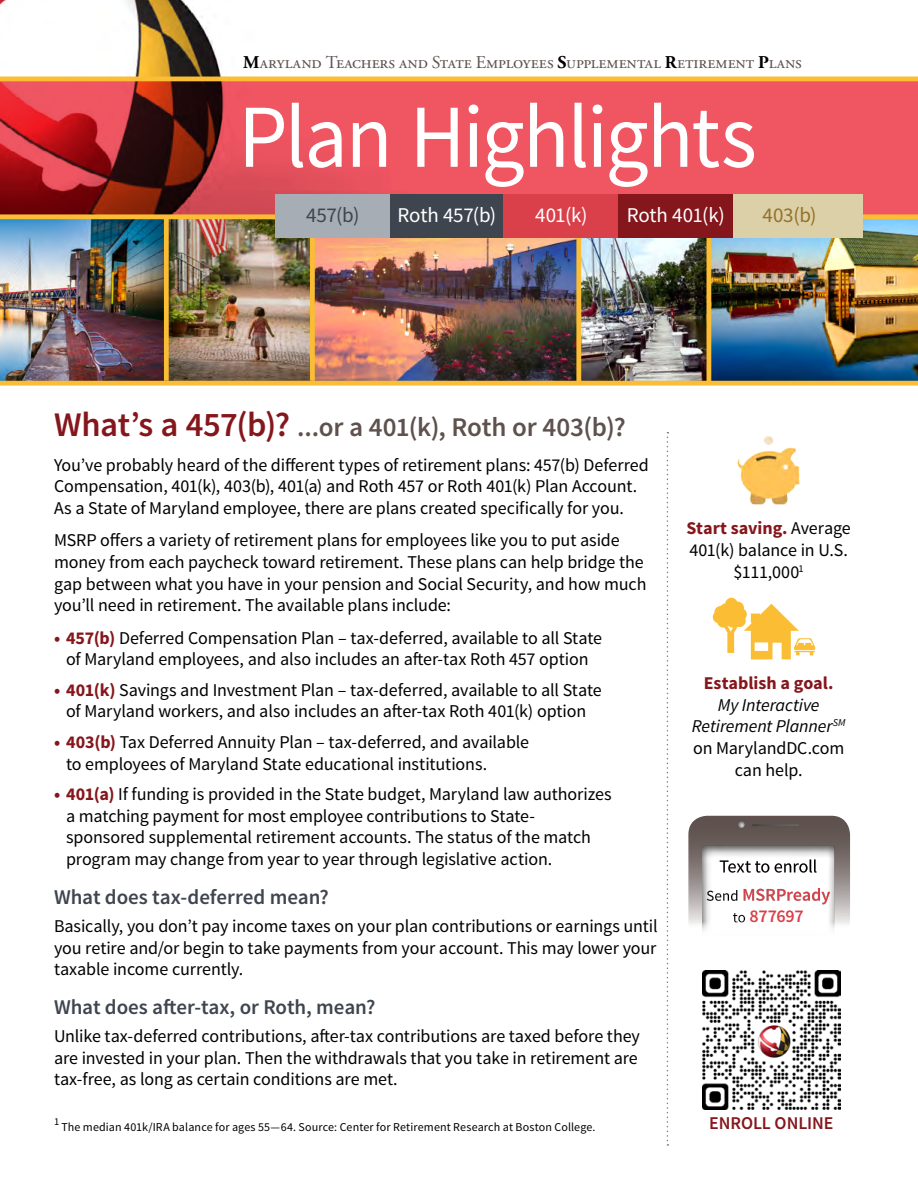
<style>
.page{position:relative;width:918px;height:1188px;background:#fff}
.page>*{position:absolute;margin:0;border:0;box-sizing:border-box;transform-origin:0 0}
.t1{font:90px "Source Sans Pro";letter-spacing:-.025em;color:#fff;scale:.95 1}
.t2{font:600 27px "Source Sans Pro";letter-spacing:-.005em;color:#5e514e}
.t3{font:600 21px "Source Sans Pro";letter-spacing:-.005em;color:#3f454f}
.t4{font:21px "Source Sans Pro";letter-spacing:-.015em;color:#fff}
.t5{font:21px "Source Sans Pro";color:#3f454f}
.t6{font:21px "Source Sans Pro";color:#95712a}
.Body{font:18px/21.6px "Source Sans Pro";letter-spacing:-.005em;color:#000}
.Body-2{font:italic 18px/21.6px "Source Sans Pro";letter-spacing:-.01em;color:#000;text-align:center}
.t7{font:18px "Adobe Garamond Pro";letter-spacing:-.005em;color:#5e514e}
.t8{font:600 18px "Source Sans Pro";letter-spacing:-.005em;color:#85161c}
.t9{font:600 18px "Source Sans Pro";letter-spacing:-.01em;color:#da4049}
.body{font:12px "Source Sans Pro";letter-spacing:.01em;color:#000}
.body-2{font:10.5px "Source Sans Pro";color:#000}
.s1{font-weight:700;color:#000}
.s2{font-size:34.5px;color:#85161c}
.s3{font-weight:700;color:#85161c}
.s4{font-weight:700;font-style:normal;color:#85161c}
.s5{font-style:normal}
</style>
<div class="page">
<img style="left:0;top:0;width:446px;height:77px">
<svg style="left:0;top:81px;width:918px;height:133px;background:#d2474f"></svg>
<hr style="left:0;top:77px;width:918px;height:4px;background:#fabd34">
<img style="left:0;top:219px;width:310px;height:162px">
<img style="left:315px;top:237px;width:261px;height:144px">
<img style="left:581px;top:237px;width:126px;height:144px">
<img style="left:711px;top:219px;width:207px;height:162px">
<div style="left:0;top:214px;width:918px;height:5px;background:#fabd34"></div>
<div style="left:164px;top:217px;width:5px;height:164px;background:#fabd34"></div>
<div style="left:0;top:381px;width:918px;height:5px;background:#fabd34"></div>
<div style="left:310px;top:217px;width:5px;height:164px;background:#fabd34"></div>
<div style="left:576px;top:217px;width:5px;height:166px;background:#fabd34"></div>
<hr style="left:707px;top:217px;width:4px;height:166px;background:#fabd34">
<div style="left:389px;top:194px;width:115px;height:43px;background:#3f454f"></div>
<div style="left:275px;top:194px;width:115px;height:43px;background:#a6adb4"></div>
<div style="left:504px;top:194px;width:114px;height:43px;background:#da4049"></div>
<div style="left:618px;top:194px;width:115px;height:43px;background:#85161c"></div>
<div style="left:733px;top:194px;width:130px;height:43px;background:#dbd0a7"></div>
<svg style="left:667px;top:432px;width:1px;height:714px"></svg>
<img style="left:702px;top:971px;width:139px;height:138px">
<img style="left:737px;top:436px;width:63px;height:69px">
<svg style="left:713px;top:598px;width:102px;height:61px"></svg>
<svg style="left:688px;top:815px;width:162px;height:106px;background:#716663"></svg>
<div style="left:690px;top:834px;width:163px;height:104px;background:#000;opacity:.75"></div>
<div style="left:688px;top:921px;width:169px;height:20px;background:#fff"></div>
<p class="t7" style="left:243px;top:51px;width:560px"><span class="s1">M</span>aryland Teachers and State Employees <span class="s1">S</span>upplemental <span class="s1">R</span>etirement <span class="s1">P</span>lans</p>
<h1 class="t1" style="left:239px;top:81px;width:547px">Plan Highlights</h1>
<p class="t5" style="left:306px;top:202px;width:55px">457(b)</p>
<p class="t4" style="left:397px;top:202px;width:100px">Roth 457(b)</p>
<p class="t4" style="left:535px;top:202px;width:54px">401(k)</p>
<p class="t4" style="left:627px;top:202px;width:100px">Roth 401(k)</p>
<p class="t6" style="left:762px;top:202px;width:56px">403(b)</p>
<h2 class="t2" style="left:54px;top:410px;width:573px"><span class="s2">What’s a 457(b)?</span> ...or a 401(k), Roth or 403(b)?</h2>
<p class="Body" style="left:54px;top:454px;width:596px">You’ve probably heard of the different types of retirement plans: 457(b) Deferred<br>Compensation, 401(k), 403(b), 401(a) and Roth 457 or Roth 401(k) Plan Account.<br>As a State of Maryland employee, there are plans created specifically for you.</p>
<p class="Body" style="left:54px;top:530px;width:594px">MSRP offers a variety of retirement plans for employees like you to put aside money from each paycheck toward retirement. These plans can help bridge the gap between what you have in your pension and Social Security, and how much you’ll need in retirement. The available plans include:</p>
<p class="Body" style="left:54px;top:627px;width:550px;text-align:center"><span class="s3">• 457(b)</span> Deferred Compensation Plan – tax-deferred, available to all State of Maryland employees, and also includes an after-tax Roth 457 option</p>
<p class="Body" style="left:54px;top:679px;width:549px;text-align:center"><span class="s3">• 401(k)</span> Savings and Investment Plan – tax-deferred, available to all State of Maryland workers, and also includes an after-tax Roth 401(k) option</p>
<p class="Body" style="left:66px;top:731px;width:465px;text-indent:-12px"><span class="s3">• 403(b)</span> Tax Deferred Annuity Plan – tax-deferred, and available to employees of Maryland State educational institutions.</p>
<p class="Body" style="left:66px;top:784px;width:547px;text-indent:-12px"><span class="s3">• 401(a)</span> If funding is provided in the State budget, Maryland law authorizes a matching payment for most employee contributions to State&shy;sponsored supplemental retirement accounts. The status of the match program may change from year to year through legislative action.</p>
<h3 class="t3" style="left:54px;top:883px;width:276px">What does tax-deferred mean?</h3>
<p class="Body" style="left:54px;top:916px;width:605px;text-align:justify">Basically, you don’t pay income taxes on your plan contributions or earnings until you retire and/or begin to take payments from your account. This may lower your taxable income currently.</p>
<h3 class="t3" style="left:54px;top:994px;width:323px">What does after-tax, or Roth, mean?</h3>
<p class="Body" style="left:54px;top:1026px;width:588px;text-align:justify">Unlike tax-deferred contributions, after-tax contributions are taxed before they are invested in your plan. Then the withdrawals that you take in retirement are tax-free, as long as certain conditions are met.</p>
<p class="body-2" style="left:54px;top:1115px;width:7px">1</p>
<p class="body" style="left:61px;top:1119px;width:536px">The median 401k/IRA balance for ages 55—64. Source: Center for Retirement Research at Boston College.</p>
<h2 class="t8" style="left:709px;top:1112px;width:126px">ENROLL ONLINE</h2>
<p class="Body" style="left:686px;top:518px;width:166px;text-align:center"><span class="s3">Start saving.</span> Average<br>401(k) balance in U.S. $111,000<sup>1</sup></p>
<p class="Body-2" style="left:692px;top:672px;width:155px"><span class="s4">Establish a goal.<br></span>My Interactive<br>Retirement Planner<sup>SM </sup><span class="s5">on MarylandDC.com can help.</span></p>
<p class="t9" style="left:749px;top:905px;width:56px">877697</p>
</div>
